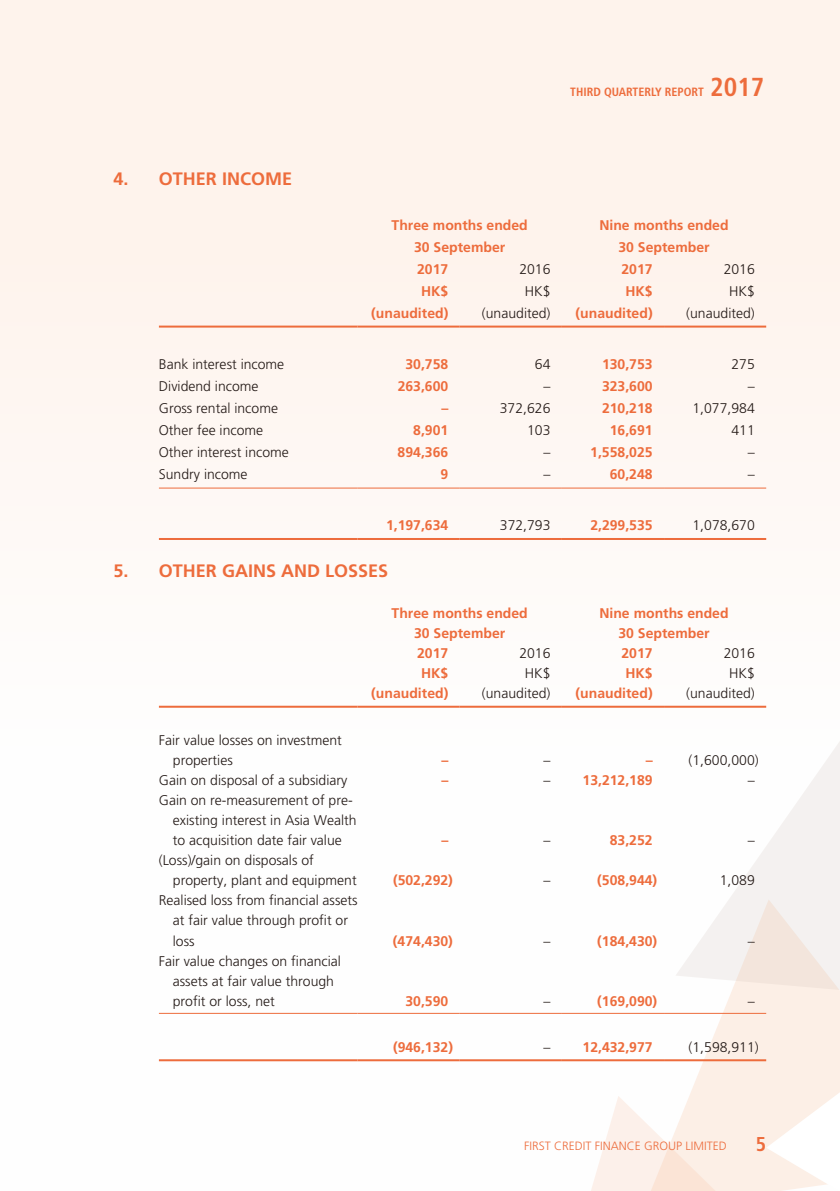
<style>
.page{position:relative;width:840px;height:1191px;background:#fff}
.page>*{position:absolute;margin:0;border:0;box-sizing:border-box;transform-origin:0 0}
.t1{font:700 condensed 20px "Frutiger LT Std";color:#ed6c3c}
.t2{font:700 18px "Frutiger LT Std";color:#ed6c3c}
.t3{font:300 14px/20px "Frutiger LT Std";color:#231916}
.t4{font:700 14px/22px "Frutiger LT Std";color:#ed6c3c;text-align:center}
.t5{font:300 12px "Frutiger LT Std";color:#ed6c3c}
.t6{font:700 condensed 12px "Frutiger LT Std";color:#ed6c3c}
.s1{font-size:26px}
.s2{font-weight:300;color:#231916}
</style>
<div class="page">
<div style="left:0;top:0;width:839px;height:1191px;background:#fef9f6"></div>
<svg style="left:642px;top:1001px;width:197px;height:18px;fill:#fcefe6"></svg>
<svg style="left:554px;top:1019px;width:285px;height:172px"></svg>
<svg style="left:728px;top:899px;width:111px;height:102px"></svg>
<hr style="left:159px;top:325px;width:198px;height:2px;background:#ed6c3c">
<hr style="left:357px;top:325px;width:102px;height:2px;background:#ed6c3c">
<hr style="left:459px;top:325px;width:102px;height:2px;background:#ed6c3c">
<hr style="left:561px;top:325px;width:102px;height:2px;background:#ed6c3c">
<hr style="left:663px;top:325px;width:102px;height:2px;background:#ed6c3c">
<hr style="left:159px;top:487px;width:198px;height:1px;background:#ed6c3c">
<hr style="left:357px;top:487px;width:102px;height:1px;background:#ed6c3c">
<hr style="left:459px;top:487px;width:102px;height:1px;background:#ed6c3c">
<hr style="left:561px;top:487px;width:102px;height:1px;background:#ed6c3c">
<hr style="left:663px;top:487px;width:102px;height:1px;background:#ed6c3c">
<hr style="left:159px;top:538px;width:198px;height:2px;background:#ed6c3c">
<hr style="left:357px;top:538px;width:102px;height:2px;background:#ed6c3c">
<hr style="left:459px;top:538px;width:102px;height:2px;background:#ed6c3c">
<hr style="left:561px;top:538px;width:102px;height:2px;background:#ed6c3c">
<hr style="left:663px;top:538px;width:102px;height:2px;background:#ed6c3c">
<hr style="left:159px;top:705px;width:198px;height:2px;background:#ed6c3c">
<hr style="left:357px;top:705px;width:102px;height:2px;background:#ed6c3c">
<hr style="left:459px;top:705px;width:102px;height:2px;background:#ed6c3c">
<hr style="left:561px;top:705px;width:102px;height:2px;background:#ed6c3c">
<hr style="left:663px;top:705px;width:102px;height:2px;background:#ed6c3c">
<hr style="left:159px;top:1012px;width:198px;height:1px;background:#ed6c3c">
<hr style="left:357px;top:1012px;width:102px;height:1px;background:#ed6c3c">
<hr style="left:459px;top:1012px;width:102px;height:1px;background:#ed6c3c">
<hr style="left:561px;top:1012px;width:102px;height:1px;background:#ed6c3c">
<hr style="left:663px;top:1012px;width:102px;height:1px;background:#ed6c3c">
<hr style="left:159px;top:1059px;width:198px;height:2px;background:#ed6c3c">
<hr style="left:357px;top:1059px;width:102px;height:2px;background:#ed6c3c">
<hr style="left:459px;top:1059px;width:102px;height:2px;background:#ed6c3c">
<hr style="left:561px;top:1059px;width:102px;height:2px;background:#ed6c3c">
<hr style="left:663px;top:1059px;width:102px;height:2px;background:#ed6c3c">
<p class="t2" style="left:113px;top:168px;width:180px">4. OTHER INCOME</p>
<p class="t6" style="left:570px;top:85px;width:195px">THIRD QUARTERLY REPORT <span class="s1">2017</span></p>
<p class="t4" style="left:391px;top:214px;width:138px">Three months ended<br>30 September</p>
<p class="t4" style="left:599px;top:214px;width:131px">Nine months ended<br>30 September</p>
<p class="t4" style="left:417px;top:258px;width:33px">2017</p>
<p class="t3" style="left:519px;top:259px;width:33px">2016</p>
<p class="t4" style="left:621px;top:258px;width:33px">2017</p>
<p class="t3" style="left:723px;top:259px;width:33px">2016</p>
<p class="t4" style="left:421px;top:280px;width:29px">HK$</p>
<p class="t3" style="left:524px;top:281px;width:27px">HK$</p>
<p class="t4" style="left:625px;top:280px;width:29px">HK$</p>
<p class="t3" style="left:728px;top:281px;width:27px">HK$</p>
<p class="t4" style="left:371px;top:302px;width:78px">(unaudited)</p>
<p class="t3" style="left:481px;top:303px;width:70px">(unaudited)</p>
<p class="t4" style="left:575px;top:302px;width:78px">(unaudited)</p>
<p class="t3" style="left:686px;top:303px;width:70px">(unaudited)</p>
<p class="t3" style="left:159px;top:354px;width:127px">Bank interest income</p>
<p class="t4" style="left:405px;top:353px;width:44px">30,758</p>
<p class="t3" style="left:534px;top:354px;width:17px">64</p>
<p class="t4" style="left:601px;top:353px;width:52px">130,753</p>
<p class="t3" style="left:731px;top:354px;width:25px">275</p>
<p class="t3" style="left:159px;top:376px;width:101px">Dividend income</p>
<p class="t4" style="left:397px;top:375px;width:52px">263,600</p>
<p class="t3" style="left:543px;top:376px;width:8px">–</p>
<p class="t4" style="left:601px;top:375px;width:52px">323,600</p>
<p class="t3" style="left:747px;top:376px;width:8px">–</p>
<p class="t3" style="left:159px;top:398px;width:120px">Gross rental income</p>
<p class="t4" style="left:441px;top:397px;width:8px">–</p>
<p class="t3" style="left:499px;top:398px;width:52px">372,626</p>
<p class="t4" style="left:601px;top:397px;width:52px">210,218</p>
<p class="t3" style="left:692px;top:398px;width:64px">1,077,984</p>
<p class="t3" style="left:159px;top:420px;width:106px">Other fee income</p>
<p class="t4" style="left:413px;top:419px;width:37px">8,901</p>
<p class="t3" style="left:527px;top:420px;width:25px">103</p>
<p class="t4" style="left:609px;top:419px;width:44px">16,691</p>
<p class="t3" style="left:731px;top:420px;width:25px">411</p>
<p class="t3" style="left:159px;top:442px;width:131px">Other interest income</p>
<p class="t4" style="left:397px;top:441px;width:52px">894,366</p>
<p class="t3" style="left:543px;top:442px;width:8px">–</p>
<p class="t4" style="left:590px;top:441px;width:64px">1,558,025</p>
<p class="t3" style="left:747px;top:442px;width:8px">–</p>
<p class="t3" style="left:159px;top:464px;width:90px">Sundry income</p>
<p class="t4" style="left:440px;top:463px;width:9px">9</p>
<p class="t3" style="left:543px;top:464px;width:8px">–</p>
<p class="t4" style="left:609px;top:463px;width:44px">60,248</p>
<p class="t3" style="left:747px;top:464px;width:8px">–</p>
<p class="t4" style="left:386px;top:514px;width:64px">1,197,634</p>
<p class="t3" style="left:499px;top:515px;width:52px">372,793</p>
<p class="t4" style="left:590px;top:514px;width:64px">2,299,535</p>
<p class="t3" style="left:692px;top:515px;width:64px">1,078,670</p>
<p class="t2" style="left:113px;top:560px;width:276px">5. OTHER GAINS AND LOSSES</p>
<p class="t4" style="left:391px;top:603px;width:138px;line-height:20px">Three months ended<br>30 September</p>
<p class="t4" style="left:599px;top:603px;width:131px;line-height:20px">Nine months ended<br>30 September</p>
<p class="t4" style="left:417px;top:642px;width:33px">2017</p>
<p class="t3" style="left:519px;top:643px;width:33px">2016</p>
<p class="t4" style="left:621px;top:642px;width:33px">2017</p>
<p class="t3" style="left:723px;top:643px;width:33px">2016</p>
<p class="t4" style="left:421px;top:662px;width:29px">HK$</p>
<p class="t3" style="left:524px;top:663px;width:27px">HK$</p>
<p class="t4" style="left:625px;top:662px;width:29px">HK$</p>
<p class="t3" style="left:728px;top:663px;width:27px">HK$</p>
<p class="t4" style="left:371px;top:682px;width:78px">(unaudited)</p>
<p class="t3" style="left:481px;top:683px;width:70px">(unaudited)</p>
<p class="t4" style="left:575px;top:682px;width:78px">(unaudited)</p>
<p class="t3" style="left:686px;top:683px;width:70px">(unaudited)</p>
<p class="t3" style="left:173px;top:730px;width:170px;text-indent:-14px">Fair value losses on investment properties</p>
<p class="t4" style="left:441px;top:749px;width:8px">–</p>
<p class="t3" style="left:543px;top:750px;width:8px">–</p>
<p class="t4" style="left:645px;top:749px;width:8px">–</p>
<p class="t3" style="left:688px;top:750px;width:72px">(1,600,000)</p>
<p class="t3" style="left:159px;top:770px;width:190px">Gain on disposal of a subsidiary</p>
<p class="t4" style="left:441px;top:769px;width:8px">–</p>
<p class="t4" style="left:543px;top:769px;width:111px"><span class="s2">–</span> 13,212,189</p>
<p class="t3" style="left:747px;top:770px;width:8px">–</p>
<p class="t3" style="left:173px;top:790px;width:185px;text-indent:-14px">Gain on re-measurement of pre&shy;existing interest in Asia Wealth to acquisition date fair value</p>
<p class="t4" style="left:441px;top:829px;width:8px">–</p>
<p class="t3" style="left:543px;top:830px;width:8px">–</p>
<p class="t4" style="left:609px;top:829px;width:44px">83,252</p>
<p class="t3" style="left:747px;top:830px;width:8px">–</p>
<p class="t3" style="left:173px;top:851px;width:185px;text-indent:-14px">(Loss)/gain on disposals of property, plant and equipment</p>
<p class="t3" style="left:173px;top:891px;width:186px;text-indent:-14px">Realised loss from financial assets at fair value through profit or loss</p>
<p class="t3" style="left:173px;top:951px;width:170px;text-indent:-14px">Fair value changes on financial assets at fair value through profit or loss, net</p>
<p class="t4" style="left:393px;top:869px;width:61px">(502,292)</p>
<p class="t3" style="left:543px;top:871px;width:8px">–</p>
<p class="t4" style="left:597px;top:869px;width:61px">(508,944)</p>
<p class="t3" style="left:719px;top:871px;width:37px">1,089</p>
<p class="t4" style="left:393px;top:929px;width:61px">(474,430)</p>
<p class="t3" style="left:543px;top:931px;width:8px">–</p>
<p class="t4" style="left:597px;top:929px;width:61px">(184,430)</p>
<p class="t3" style="left:747px;top:931px;width:8px">–</p>
<p class="t4" style="left:405px;top:989px;width:44px">30,590</p>
<p class="t3" style="left:543px;top:991px;width:8px">–</p>
<p class="t4" style="left:597px;top:989px;width:61px">(169,090)</p>
<p class="t3" style="left:747px;top:991px;width:8px">–</p>
<p class="t4" style="left:393px;top:1035px;width:61px">(946,132)</p>
<p class="t4" style="left:543px;top:1035px;width:111px"><span class="s2">–</span> 12,432,977</p>
<p class="t3" style="left:688px;top:1036px;width:72px">(1,598,911)</p>
<p class="t5" style="left:523px;top:1139px;width:204px">FIRST CREDIT FINANCE GROUP LIMITED</p>
<h1 class="t1" style="left:755px;top:1132px;width:12px">5</h1>
</div>
